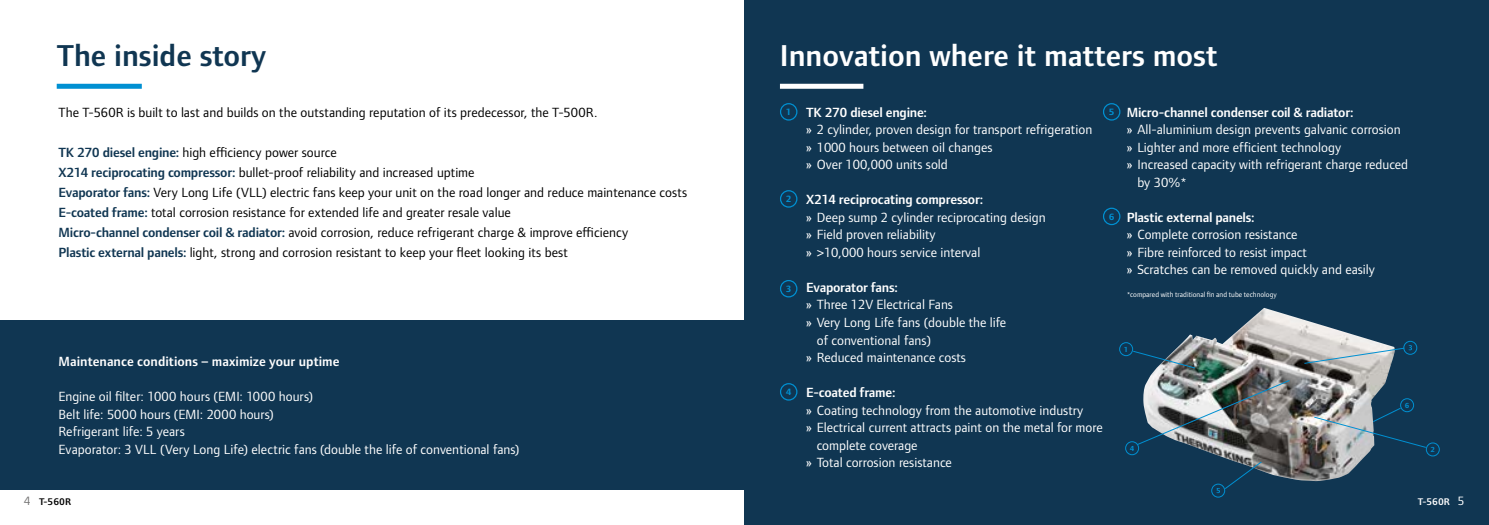
<style>
.page{position:relative;width:1489px;height:525px;background:#fff}
.page>*{position:absolute;margin:0;border:0;box-sizing:border-box;transform-origin:0 0}
.t1{font:600 31.25px "Foundry Form Sans";color:#fff}
.t2{font:600 31.25px "Foundry Form Sans";color:#103652}
.t3{font:13.75px/17.5px "Foundry Form Sans";color:#fff}
.t4{font:13.75px/20px "Foundry Form Sans";color:#000}
.t5{font:600 13.75px "Foundry Form Sans";letter-spacing:-.015em;color:#fff}
.t6{font:600 10px "Foundry Form Sans";color:#000}
.t7{font:600 10px "Foundry Form Sans";color:#fff}
.t8{font:700 9.5px "Foundry Form Sans";color:#0090d2}
.t9{font:7.5px "Foundry Form Sans";color:#fff}
.t10{font:700 7.5px "Foundry Form Sans";color:#0090d2}
.s1{font-weight:600;color:#103652}
.s2{font-weight:400;font-size:12.5px;color:#757474}
.s3{font-weight:400;font-size:12.5px}
</style>
<div class="page">
<div style="left:744px;top:0;width:744px;height:524px;background:#103652"></div>
<div style="left:780px;top:103px;width:17px;height:17px;border:1px solid #0090d2;border-radius:50%"></div>
<div style="left:1102px;top:103px;width:18px;height:17px;border:1px solid #0090d2;border-radius:50%"></div>
<div style="left:780px;top:190px;width:17px;height:17px;border:1px solid #0090d2;border-radius:50%"></div>
<div style="left:1102px;top:207px;width:18px;height:18px;border:1px solid #0090d2;border-radius:50%"></div>
<div style="left:780px;top:280px;width:17px;height:17px;border:1px solid #0090d2;border-radius:50%"></div>
<div style="left:780px;top:383px;width:17px;height:17px;border:1px solid #0090d2;border-radius:50%"></div>
<img style="left:1148px;top:307px;width:243px;height:174px">
<div style="left:57px;top:84px;width:85px;height:5px;background:#0090d2"></div>
<svg style="left:1132px;top:350px;width:63px;height:19px"></svg>
<div style="left:1425px;top:442px;width:14px;height:14px;border:1px solid #0090d2;border-radius:50%"></div>
<div style="left:1119px;top:342px;width:14px;height:14px;border:1px solid #0090d2;border-radius:50%"></div>
<svg style="left:1400px;top:398px;width:13px;height:13px"></svg>
<div style="left:1399px;top:398px;width:14px;height:14px;border:1px solid #0090d2;border-radius:50%"></div>
<div style="left:1125px;top:441px;width:13px;height:14px;border:1px solid #0090d2;border-radius:50%"></div>
<div style="left:1211px;top:483px;width:14px;height:14px;border:1px solid #0090d2;border-radius:50%"></div>
<svg style="left:1403px;top:341px;width:13px;height:13px"></svg>
<div style="left:1403px;top:340px;width:14px;height:14px;border:1px solid #0090d2;border-radius:50%"></div>
<svg style="left:1216px;top:460px;width:46px;height:33px"></svg>
<img style="left:1136px;top:379px;width:154px;height:66px">
<img style="left:1313px;top:407px;width:113px;height:41px">
<svg style="left:1303px;top:345px;width:108px;height:19px"></svg>
<div style="left:0;top:320px;width:758px;height:169px;background:#103652"></div>
<div style="left:780px;top:84px;width:83px;height:5px;background:#fff"></div>
<h1 class="t2" style="left:57px;top:37px;width:211px">The inside story</h1>
<p class="t4" style="left:58px;top:102px;width:540px">The T-560R is built to last and builds on the outstanding reputation of its predecessor, the T-500R.</p>
<p class="t4" style="left:58px;top:142px;width:630px"><span class="s1">TK 270 diesel engine:</span> high efficiency power source<br><span class="s1">X214 reciprocating compressor:</span> bullet-proof reliability and increased uptime<br><span class="s1">Evaporator fans:</span> Very Long Life (VLL) electric fans keep your unit on the road longer and reduce maintenance costs <span class="s1">E-coated frame:</span> total corrosion resistance for extended life and greater resale value<br><span class="s1">Micro-channel condenser coil &amp; radiator:</span> avoid corrosion, reduce refrigerant charge &amp; improve efficiency<br><span class="s1">Plastic external panels:</span> light, strong and corrosion resistant to keep your fleet looking its best</p>
<p class="t5" style="left:58px;top:353px;width:282px">Maintenance conditions – maximize your uptime</p>
<p class="t3" style="left:58px;top:387px;width:462px">Engine oil filter: 1000 hours (EMI: 1000 hours)<br>Belt life: 5000 hours (EMI: 2000 hours)<br>Refrigerant life: 5 years<br>Evaporator: 3 VLL (Very Long Life) electric fans (double the life of conventional fans)</p>
<h1 class="t1" style="left:780px;top:37px;width:439px">Innovation where it matters most</h1>
<p class="t5" style="left:806px;top:104px;width:122px">TK 270 diesel engine:</p>
<p class="t3" style="left:806px;top:121px;width:287px">» 2 cylinder, proven design for transport refrigeration » 1000 hours between oil changes<br>» Over 100,000 units sold</p>
<p class="t5" style="left:806px;top:191px;width:178px">X214 reciprocating compressor:</p>
<p class="t3" style="left:806px;top:208px;width:241px">» Deep sump 2 cylinder reciprocating design » Field proven reliability<br>» &gt;10,000 hours service interval</p>
<p class="t5" style="left:806px;top:279px;width:93px">Evaporator fans:</p>
<p class="t3" style="left:806px;top:296px;width:148px">» Three 12V Electrical Fans</p>
<p class="t3" style="left:806px;top:313px;width:201px">» Very Long Life fans (double the life</p>
<p class="t3" style="left:816px;top:331px;width:116px">of conventional fans)</p>
<p class="t3" style="left:806px;top:348px;width:161px">» Reduced maintenance costs</p>
<p class="t5" style="left:806px;top:384px;width:91px">E-coated frame:</p>
<p class="t3" style="left:806px;top:401px;width:278px">» Coating technology from the automotive industry</p>
<p class="t3" style="left:806px;top:418px;width:298px">» Electrical current attracts paint on the metal for more</p>
<p class="t3" style="left:816px;top:436px;width:102px">complete coverage</p>
<p class="t3" style="left:806px;top:453px;width:147px">» Total corrosion resistance</p>
<p class="t8" style="left:785px;top:107px;width:7px">1</p>
<p class="t8" style="left:1108px;top:107px;width:7px">5</p>
<p class="t8" style="left:785px;top:193px;width:7px">2</p>
<p class="t8" style="left:1108px;top:211px;width:7px">6</p>
<p class="t8" style="left:785px;top:283px;width:7px">3</p>
<p class="t8" style="left:785px;top:386px;width:7px">4</p>
<p class="t5" style="left:1126px;top:104px;width:228px">Micro-channel condenser coil &amp; radiator:</p>
<p class="t3" style="left:1126px;top:121px;width:275px">» All-aluminium design prevents galvanic corrosion</p>
<p class="t3" style="left:1126px;top:138px;width:216px">» Lighter and more efficient technology</p>
<p class="t3" style="left:1126px;top:156px;width:283px">» Increased capacity with refrigerant charge reduced</p>
<p class="t3" style="left:1137px;top:173px;width:51px">by 30%*</p>
<p class="t5" style="left:1126px;top:209px;width:129px">Plastic external panels:</p>
<p class="t3" style="left:1126px;top:226px;width:250px">» Complete corrosion resistance<br>» Fibre reinforced to resist impact<br>» Scratches can be removed quickly and easily</p>
<p class="t9" style="left:1126px;top:289px;width:152px">*compared with traditional fin and tube technology</p>
<p class="t10" style="left:1123px;top:344px;width:6px">1</p>
<p class="t10" style="left:1129px;top:443px;width:6px">4</p>
<p class="t10" style="left:1404px;top:400px;width:6px">6</p>
<p class="t10" style="left:1430px;top:444px;width:6px">2</p>
<p class="t6" style="left:24px;top:495px;width:49px"><span class="s2">4</span> T-560R</p>
<p class="t7" style="left:1417px;top:495px;width:48px">T-560R <span class="s3">5</span></p>
</div>
